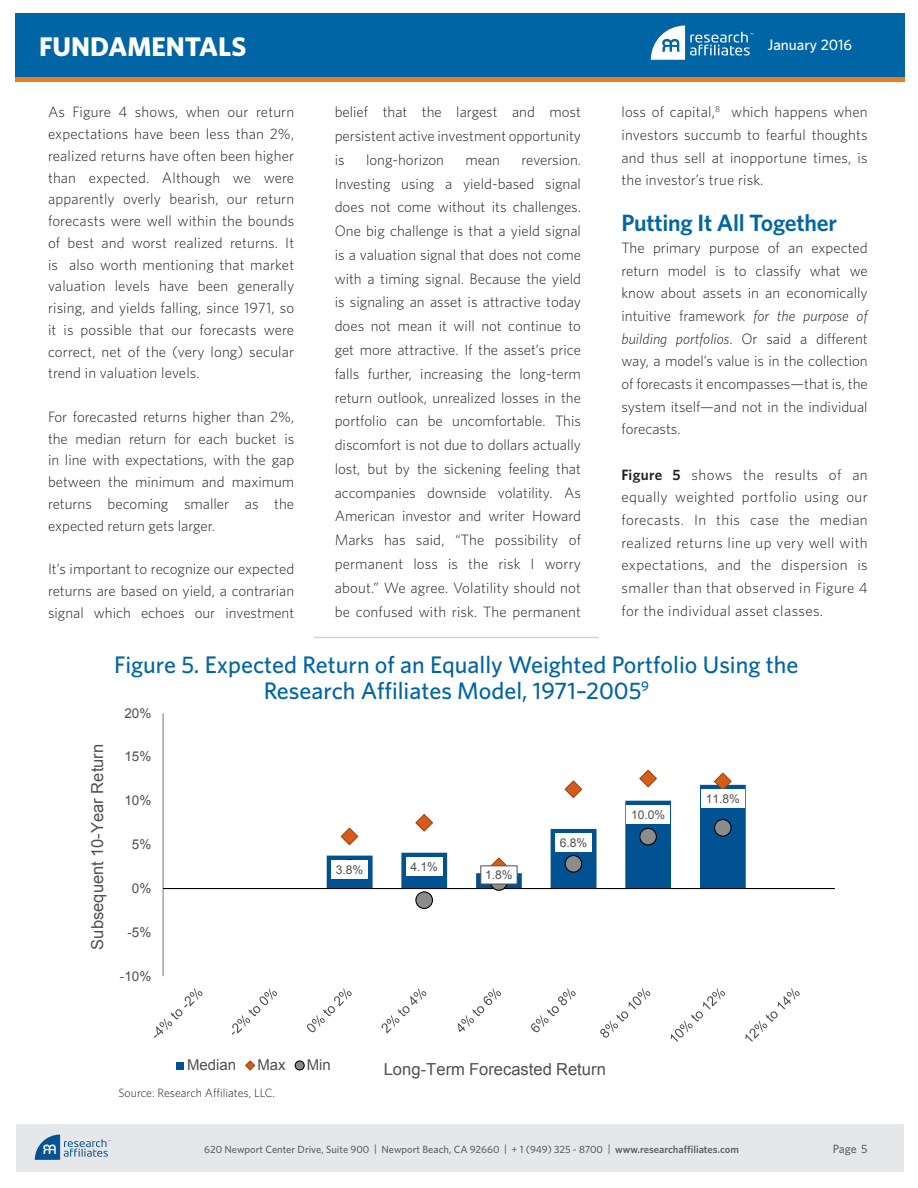
<style>
.page{position:relative;width:918px;height:1188px;background:#fff}
.page>*{position:absolute;margin:0;border:0;box-sizing:border-box;transform-origin:0 0}
.t1{font:700 27px "Whitney";color:#fff}
.t2{font:500 24px "Whitney";color:#0065a4}
.t3{font:600 23.7px "Whitney";letter-spacing:-.01em;color:#0065a4}
.t4{font:16.5px "Arial";color:#505050}
.t5{font:500 15.15px "Whitney";color:#fff}
.t6{font:300 15px/21.8px "Whitney";color:#231f20;text-align:justify}
.t7{font:15px "Arial";color:#505050}
.t8{font:13.5px "Arial";letter-spacing:.005em;color:#505050}
.t9{font:300 12px "Whitney";color:#231f20}
.t10{font:12px "Arial";color:#505050}
.t11{font:500 12px "Whitney";color:#636366}
.t12{font:500 10.5px "Whitney";color:#636366}
.s1{font-style:italic}
.s2{font-weight:600}
</style>
<div class="page">
<div style="left:16px;top:14px;width:889px;height:63px;background:#0065a4"></div>
<div style="left:16px;top:77px;width:889px;height:5px;background:#ea7e1d"></div>
<svg style="left:651px;top:26px;width:102px;height:34px"></svg>
<div style="left:16px;top:1124px;width:888px;height:48px;background:#e6e7e9"></div>
<svg style="left:35px;top:1135px;width:75px;height:25px"></svg>
<hr style="left:163px;top:713px;width:1px;height:263px;background:#7f7f7f">
<hr style="left:163px;top:888px;width:672px;height:1px;background:#000">
<svg style="left:327px;top:769px;width:419px;height:119px"></svg>
<div style="left:341px;top:859px;width:17px;height:18px;border:1px solid #000;border-radius:50%"></div>
<div style="left:416px;top:892px;width:16px;height:16px;background:#8c8c8c;border-radius:50%"></div>
<div style="left:415px;top:891px;width:18px;height:18px;border:1px solid #000;border-radius:50%"></div>
<svg style="left:491px;top:874px;width:16px;height:16px"></svg>
<div style="left:490px;top:873px;width:18px;height:18px;border:1px solid #000;border-radius:50%"></div>
<div style="left:565px;top:856px;width:17px;height:16px;background:#8c8c8c;border-radius:50%"></div>
<div style="left:565px;top:855px;width:17px;height:18px;border:1px solid #000;border-radius:50%"></div>
<div style="left:640px;top:828px;width:16px;height:17px;background:#8c8c8c;border-radius:50%"></div>
<div style="left:639px;top:828px;width:18px;height:17px;border:1px solid #000;border-radius:50%"></div>
<div style="left:715px;top:820px;width:16px;height:16px;background:#8c8c8c;border-radius:50%"></div>
<div style="left:714px;top:819px;width:18px;height:18px;border:1px solid #000;border-radius:50%"></div>
<div style="left:331px;top:860px;width:37px;height:18px;background:#fff"></div>
<div style="left:406px;top:857px;width:36px;height:18px;background:#fff"></div>
<div style="left:480px;top:865px;width:38px;height:19px;background:#fff;border:1px solid #505050"></div>
<div style="left:555px;top:833px;width:37px;height:19px;background:#fff"></div>
<div style="left:627px;top:805px;width:43px;height:18px;background:#fff"></div>
<div style="left:701px;top:789px;width:43px;height:19px;background:#fff"></div>
<svg style="left:154px;top:988px;width:48px;height:50px"></svg>
<svg style="left:232px;top:988px;width:45px;height:47px"></svg>
<svg style="left:307px;top:988px;width:45px;height:44px"></svg>
<svg style="left:381px;top:988px;width:45px;height:46px"></svg>
<svg style="left:458px;top:988px;width:43px;height:44px"></svg>
<svg style="left:531px;top:988px;width:45px;height:44px"></svg>
<svg style="left:600px;top:988px;width:50px;height:50px"></svg>
<svg style="left:671px;top:988px;width:54px;height:54px"></svg>
<svg style="left:745px;top:988px;width:55px;height:54px"></svg>
<div style="left:176px;top:1062px;width:8px;height:7px;background:#005293"></div>
<svg style="left:245px;top:1060px;width:11px;height:11px"></svg>
<div style="left:295px;top:1061px;width:9px;height:9px;background:#8c8c8c;border-radius:50%"></div>
<div style="left:295px;top:1060px;width:10px;height:11px;border:1px solid #000;border-radius:50%"></div>
<hr style="left:314px;top:637px;width:285px;height:1px;background:#d1d2d4">
<h1 class="t1" style="left:39px;top:28px;width:209px">FUNDAMENTALS</h1>
<p class="t6" style="left:48px;top:101px;width:248px">As Figure 4 shows, when our return expectations have been less than 2%, realized returns have often been higher than expected. Although we were apparently overly bearish, our return forecasts were well within the bounds of best and worst realized returns. It is also worth mentioning that market valuation levels have been generally rising, and yields falling, since 1971, so it is possible that our forecasts were correct, net of the (very long) secular trend in valuation levels.</p>
<p class="t6" style="left:48px;top:405px;width:248px">For forecasted returns higher than 2%, the median return for each bucket is in line with expectations, with the gap between the minimum and maximum returns becoming smaller as the expected return gets larger.</p>
<p class="t6" style="left:48px;top:557px;width:248px">It’s important to recognize our expected returns are based on yield, a contrarian signal which echoes our investment</p>
<p class="t6" style="left:335px;top:100px;width:248px;line-height:23.7px">belief that the largest and most persistent active investment opportunity is</p>
<p class="t6" style="left:366px;top:148px;width:80px">long-horizon</p>
<p class="t6" style="left:466px;top:148px;width:36px">mean</p>
<p class="t6" style="left:335px;top:147px;width:248px;line-height:23.9px;text-indent:187px">reversion.<br>Investing using a yield-based signal does not come without its challenges.<br>One big challenge is that a yield signal is a valuation signal that does not come with a timing signal. Because the yield is signaling an asset is attractive today does not mean it will not continue to get more attractive. If the asset’s price falls further, increasing the long-term return outlook, unrealized losses in the portfolio can be uncomfortable. This discomfort is not due to dollars actually lost, but by the sickening feeling that accompanies downside volatility. As American investor and writer Howard Marks has said, “The possibility of permanent loss is the risk I worry about.” We agree. Volatility should not be confused with risk. The permanent</p>
<p class="t5" style="left:768px;top:35px;width:86px">January 2016</p>
<p class="t6" style="left:621px;top:100px;width:248px;line-height:22.6px">loss of capital,<sup>8</sup> which happens when investors succumb to fearful thoughts and thus sell at inopportune times, is the investor’s true risk.</p>
<p class="t3" style="left:621px;top:207px;width:217px">Putting It All Together</p>
<p class="t6" style="left:621px;top:236px;width:248px;line-height:22.6px">The primary purpose of an expected return model is to classify what we know about assets in an economically intuitive framework <span class="s1">for the purpose of building portfolios</span>. Or said a different way, a model’s value is in the collection of forecasts it encompasses—that is, the system itself—and not in the individual forecasts.</p>
<p class="t6" style="left:621px;top:463px;width:248px;line-height:22.6px"><span class="s2">Figure 5</span> shows the results of an equally weighted portfolio using our forecasts. In this case the median realized returns line up very well with expectations, and the dispersion is smaller than that observed in Figure 4 for the individual asset classes.</p>
<p class="t2" style="left:114px;top:649px;width:686px">Figure 5. Expected Return of an Equally Weighted Portfolio Using the</p>
<p class="t2" style="left:264px;top:675px;width:387px">Research Affiliates Model, 1971–2005<sup>9</sup></p>
<p class="t4" style="left:87px;top:950px;width:207px;rotate:-90deg">Subsequent 10-Year Return</p>
<p class="t8" style="left:124px;top:704px;width:28px">20%</p>
<p class="t8" style="left:124px;top:748px;width:28px">15%</p>
<p class="t8" style="left:124px;top:792px;width:28px">10%</p>
<p class="t8" style="left:132px;top:835px;width:21px">5%</p>
<p class="t8" style="left:132px;top:879px;width:21px">0%</p>
<p class="t8" style="left:127px;top:923px;width:26px">-5%</p>
<p class="t8" style="left:120px;top:967px;width:33px">-10%</p>
<p class="t10" style="left:336px;top:862px;width:29px">3.8%</p>
<p class="t10" style="left:410px;top:859px;width:29px">4.1%</p>
<p class="t10" style="left:485px;top:867px;width:29px">1.8%</p>
<p class="t10" style="left:560px;top:835px;width:29px">6.8%</p>
<p class="t10" style="left:631px;top:807px;width:36px">10.0%</p>
<p class="t10" style="left:706px;top:791px;width:36px">11.8%</p>
<p class="t7" style="left:187px;top:1055px;width:51px">Median</p>
<p class="t7" style="left:257px;top:1055px;width:30px">Max</p>
<p class="t7" style="left:307px;top:1055px;width:26px">Min</p>
<p class="t4" style="left:384px;top:1058px;width:224px">Long-Term Forecasted Return</p>
<p class="t9" style="left:118px;top:1085px;width:158px">Source: Research Affiliates, LLC.</p>
<p class="t12" style="left:204px;top:1142px;width:536px">620 Newport Center Drive, Suite 900 | Newport Beach, CA 92660 | + 1 (949) 325 - 8700 | <span class="s2">www.researchaffiliates.com</span></p>
<p class="t11" style="left:833px;top:1141px;width:36px">Page 5</p>
</div>
